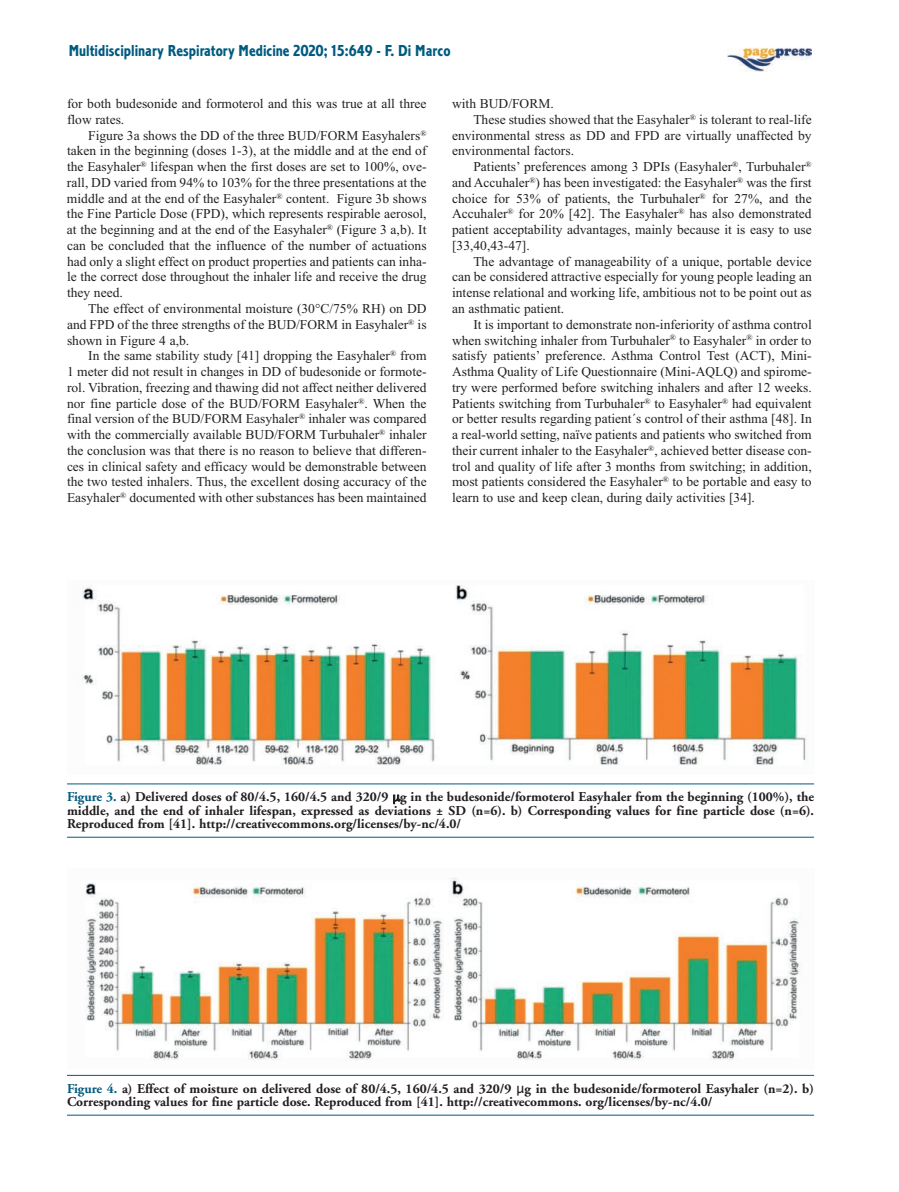
<style>
.page{position:relative;width:899px;height:1192px;background:#fff}
.page>*{position:absolute;margin:0;border:0;box-sizing:border-box;transform-origin:0 0}
.t1{font:16.5px "Corinthian Bold Condensed Plain";color:#005b80}
.t2{font:13.5px/15.8px "Times New Roman";color:#231f20;text-align:justify}
.t3{font:700 13.5px/13.5px "Adobe Garamond";color:#231f20;text-align:justify}
.s1{color:#005b80}
.s2{font-family:"Lucida Grande";font-weight:400}
</style>
<div class="page">
<img style="left:727px;top:47px;width:84px;height:24px">
<hr style="left:67px;top:783px;width:746px;height:1px;background:#005b80">
<hr style="left:67px;top:836px;width:746px;height:1px;background:#005b80">
<img style="left:82px;top:585px;width:726px;height:180px">
<hr style="left:67px;top:1074px;width:746px;height:1px;background:#005b80">
<hr style="left:67px;top:1114px;width:746px;height:1px;background:#005b80">
<img style="left:85px;top:878px;width:717px;height:182px">
<p class="t1" style="left:69px;top:45px;width:383px">Multidisciplinary Respiratory Medicine 2020; 15:649 - F. Di Marco</p>
<p class="t2" style="left:67px;top:95px;width:361px">for both budesonide and formoterol and this was true at all three flow rates.</p>
<p class="t2" style="left:67px;top:127px;width:361px;text-indent:21px">Figure 3a shows the DD of the three BUD/FORM Easyhalers<sup>® </sup>taken in the beginning (doses 1-3), at the middle and at the end of the Easyhaler<sup>®</sup> lifespan when the first doses are set to 100%, ove&shy;rall, DD varied from 94% to 103% for the three presentations at the middle and at the end of the Easyhaler<sup>®</sup> content. Figure 3b shows the Fine Particle Dose (FPD), which represents respirable aerosol, at the beginning and at the end of the Easyhaler<sup>®</sup> (Figure 3 a,b). It can be concluded that the influence of the number of actuations had only a slight effect on product properties and patients can inha&shy;le the correct dose throughout the inhaler life and receive the drug they need.</p>
<p class="t2" style="left:67px;top:300px;width:361px;text-indent:21px">The effect of environmental moisture (30°C/75% RH) on DD and FPD of the three strengths of the BUD/FORM in Easyhaler<sup>®</sup> is shown in Figure 4 a,b.</p>
<p class="t2" style="left:67px;top:347px;width:361px;text-indent:21px">In the same stability study [41] dropping the Easyhaler<sup>®</sup> from 1 meter did not result in changes in DD of budesonide or formote&shy;rol. Vibration, freezing and thawing did not affect neither delivered nor fine particle dose of the BUD/FORM Easyhaler<sup>®</sup>. When the final version of the BUD/FORM Easyhaler<sup>®</sup> inhaler was compared with the commercially available BUD/FORM Turbuhaler<sup>®</sup> inhaler the conclusion was that there is no reason to believe that differen&shy;ces in clinical safety and efficacy would be demonstrable between the two tested inhalers. Thus, the excellent dosing accuracy of the Easyhaler<sup>®</sup> documented with other substances has been maintained</p>
<p class="t2" style="left:452px;top:95px;width:103px">with BUD/FORM.</p>
<p class="t2" style="left:473px;top:111px;width:340px">These studies showed that the Easyhaler<sup>®</sup> is tolerant to real-life</p>
<p class="t2" style="left:452px;top:127px;width:361px">environmental stress as DD and FPD are virtually unaffected by</p>
<p class="t2" style="left:452px;top:143px;width:123px">environmental factors.</p>
<p class="t2" style="left:473px;top:158px;width:340px">Patients’ preferences among 3 DPIs (Easyhaler<sup>®</sup>, Turbuhaler<sup>®</sup></p>
<p class="t2" style="left:452px;top:174px;width:361px">and Accuhaler<sup>®</sup>) has been investigated: the Easyhaler<sup>®</sup> was the first</p>
<p class="t2" style="left:452px;top:190px;width:361px">choice for 53% of patients, the Turbuhaler<sup>®</sup> for 27%, and the</p>
<p class="t2" style="left:452px;top:206px;width:361px">Accuhaler<sup>®</sup> for 20% [42]. The Easyhaler<sup>®</sup> has also demonstrated</p>
<p class="t2" style="left:452px;top:221px;width:361px">patient acceptability advantages, mainly because it is easy to use</p>
<p class="t2" style="left:452px;top:237px;width:79px">[33,40,43-47].</p>
<p class="t2" style="left:473px;top:253px;width:340px">The advantage of manageability of a unique, portable device</p>
<p class="t2" style="left:452px;top:269px;width:361px">can be considered attractive especially for young people leading an</p>
<p class="t2" style="left:452px;top:284px;width:361px">intense relational and working life, ambitious not to be point out as</p>
<p class="t2" style="left:452px;top:300px;width:114px">an asthmatic patient.</p>
<p class="t2" style="left:473px;top:316px;width:340px">It is important to demonstrate non-inferiority of asthma control</p>
<p class="t2" style="left:452px;top:332px;width:361px">when switching inhaler from Turbuhaler<sup>®</sup> to Easyhaler<sup>®</sup> in order to</p>
<p class="t2" style="left:452px;top:347px;width:361px">satisfy patients’ preference. Asthma Control Test (ACT), Mini-</p>
<p class="t2" style="left:452px;top:363px;width:361px">Asthma Quality of Life Questionnaire (Mini-AQLQ) and spirome-</p>
<p class="t2" style="left:452px;top:379px;width:361px">try were performed before switching inhalers and after 12 weeks.</p>
<p class="t2" style="left:452px;top:395px;width:361px">Patients switching from Turbuhaler<sup>®</sup> to Easyhaler<sup>®</sup> had equivalent</p>
<p class="t2" style="left:452px;top:410px;width:361px">or better results regarding patient´s control of their asthma [48]. In</p>
<p class="t2" style="left:452px;top:426px;width:361px">a real-world setting, naïve patients and patients who switched from</p>
<p class="t2" style="left:452px;top:442px;width:361px">their current inhaler to the Easyhaler<sup>®</sup>, achieved better disease con-</p>
<p class="t2" style="left:452px;top:458px;width:361px">trol and quality of life after 3 months from switching; in addition,</p>
<p class="t2" style="left:452px;top:473px;width:361px">most patients considered the Easyhaler<sup>®</sup> to be portable and easy to</p>
<p class="t2" style="left:452px;top:489px;width:304px">learn to use and keep clean, during daily activities [34].</p>
<p class="t3" style="left:67px;top:791px;width:748px"><span class="s1">Figure 3.</span> a) Delivered doses of 80/4.5, 160/4.5 and 320/9 g in the budesonide/formoterol Easyhaler from the beginning (100%), the middle, and the end of inhaler lifespan, expressed as deviations ± SD (n=6). b) Corresponding values for fine particle dose (n=6).<br>Reproduced from [41]. http://creativecommons.org/licenses/by-nc/4.0/</p>
<p class="t3" style="left:67px;top:1082px;width:748px"><span class="s1">Figure 4.</span> a) Effect of moisture on delivered dose of 80/4.5, 160/4.5 and 320/9 <span class="s2">μ</span>g in the budesonide/formoterol Easyhaler (n=2). b)<br>Corresponding values for fine particle dose. Reproduced from [41]. http://creativecommons. org/licenses/by-nc/4.0/</p>
</div>
